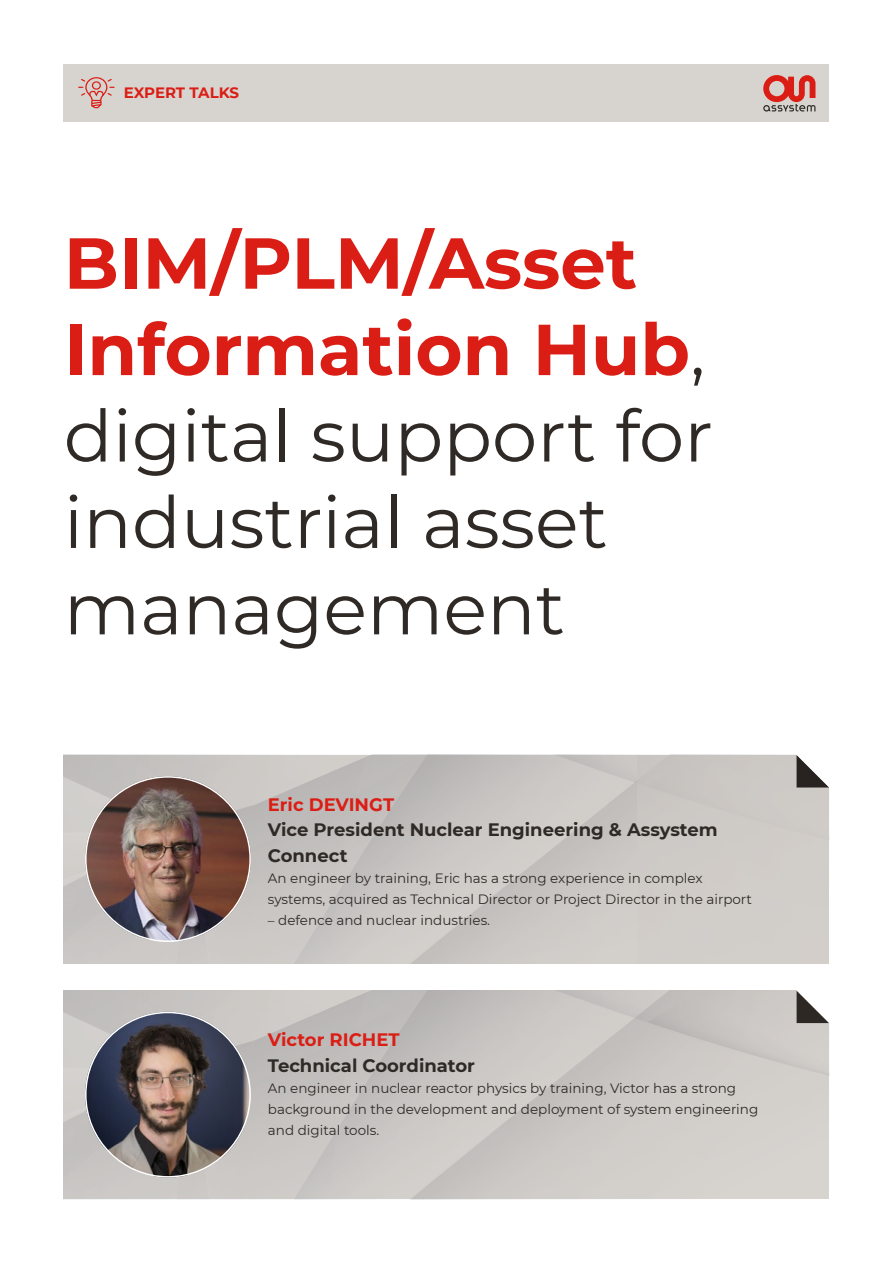
<style>
.page{position:relative;width:893px;height:1263px;background:#fff}
.page>*{position:absolute;margin:0;border:0;box-sizing:border-box;transform-origin:0 0}
.t1{font:72px/86.4px "Montserrat";color:#302a27}
.t2{font:700 18px/25.5px "Montserrat";color:#302a27}
.t3{font:700 18px "Montserrat";color:#db1e15}
.t4{font:700 15px "Montserrat";letter-spacing:-.01em;color:#db1e15}
.t5{font:13.5px/21px "Montserrat";color:#302a27}
.s1{font-weight:700;color:#db1e15}
</style>
<div class="page">
<svg style="left:64px;top:754px;width:766px;height:209px"></svg>
<svg style="left:64px;top:990px;width:766px;height:209px"></svg>
<img style="left:85px;top:776px;width:166px;height:166px;border-radius:83px">
<img style="left:85px;top:1012px;width:166px;height:165px;border-radius:83px">
<div style="left:64px;top:64px;width:765px;height:58px;background:#d7d3cf"></div>
<svg style="left:78px;top:77px;width:37px;height:31px"></svg>
<svg style="left:763px;top:75px;width:52px;height:37px"></svg>
<p class="t4" style="left:124px;top:82px;width:117px">EXPERT TALKS</p>
<h1 class="t1" style="left:64px;top:217px;width:651px"><span class="s1">BIM/PLM/Asset<br>Information Hub</span>, digital support for industrial asset management</h1>
<h2 class="t3" style="left:268px;top:791px;width:128px">Eric DEVINGT</h2>
<h2 class="t2" style="left:268px;top:816px;width:451px">Vice President Nuclear Engineering &amp; Assystem<br>Connect</h2>
<p class="t5" style="left:268px;top:867px;width:486px">An engineer by training, Eric has a strong experience in complex systems, acquired as Technical Director or Project Director in the airport</p>
<p class="t5" style="left:268px;top:909px;width:224px">– defence and nuclear industries.</p>
<h2 class="t3" style="left:268px;top:1027px;width:133px">Victor RICHET</h2>
<h2 class="t2" style="left:268px;top:1052px;width:209px">Technical Coordinator</h2>
<p class="t5" style="left:268px;top:1077px;width:492px">An engineer in nuclear reactor physics by training, Victor has a strong background in the development and deployment of system engineering and digital tools.</p>
</div>
